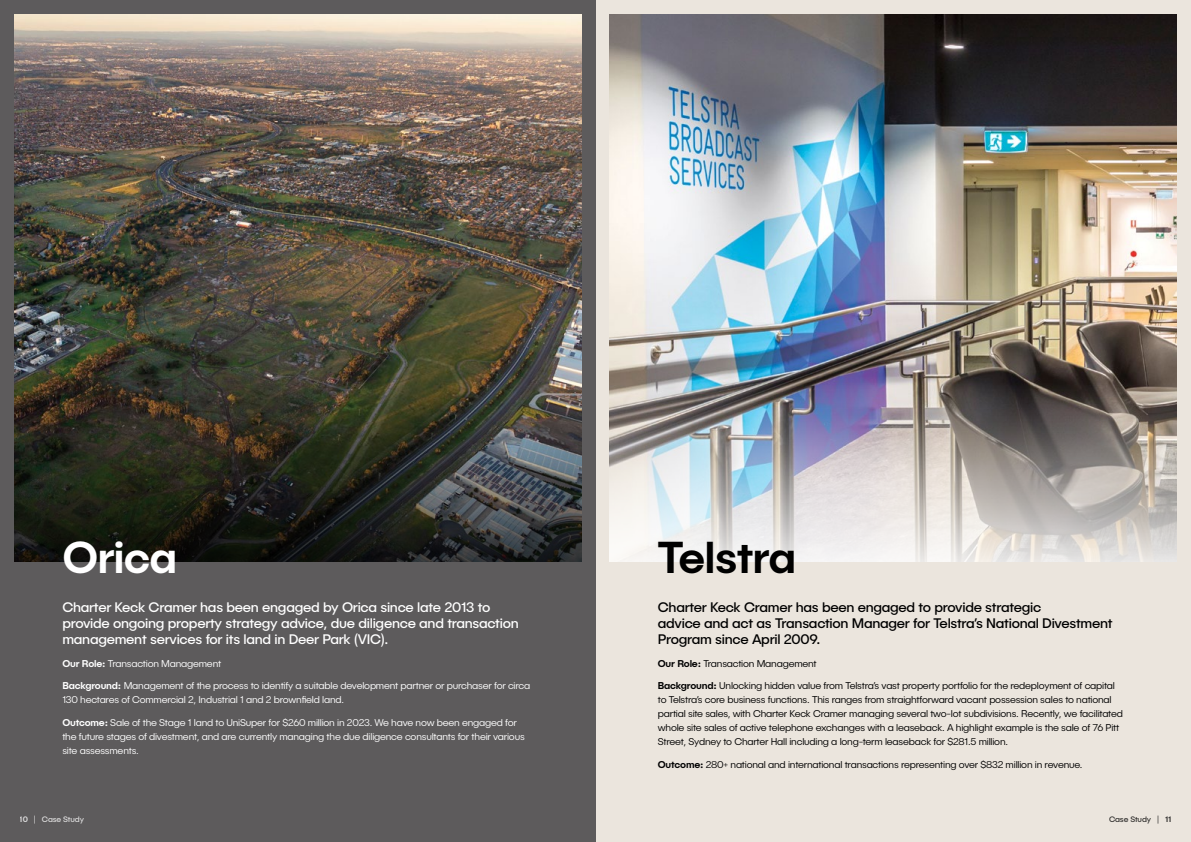
<style>
.page{position:relative;width:1191px;height:842px;background:#fff}
.page>*{position:absolute;margin:0;border:0;box-sizing:border-box;transform-origin:0 0}
.t1{font:500 45px "Publica Sans";letter-spacing:-.02em;color:#000}
.t2{font:500 45px "Publica Sans";letter-spacing:-.02em;color:#fff}
.t3{font:14px/16px "Publica Sans";letter-spacing:-.02em;color:#fff}
.t4{font:14px/16px "Publica Sans";letter-spacing:-.02em;color:#000}
.t5{font:300 10px/14px "Publica Sans";letter-spacing:-.02em;color:#000}
.t6{font:300 10px/14px "Publica Sans";letter-spacing:-.02em;color:#fff}
.t7{font:8px "Publica Sans";letter-spacing:-.02em;color:#000}
.t8{font:8px "Publica Sans";letter-spacing:-.02em;color:#fff}
.s1{font-weight:500}
</style>
<div class="page">
<div style="left:595px;top:0;width:596px;height:842px;background:#ebe5dd"></div>
<img style="left:609px;top:14px;width:567px;height:346px">
<div style="left:0;top:0;width:595px;height:842px;background:#5d5b5c"></div>
<img style="left:14px;top:14px;width:567px;height:360px">
<svg style="left:14px;top:374px;width:567px;height:187px;background:#2f2f26"></svg>
<img style="left:609px;top:360px;width:567px;height:201px">
<h1 class="t2" style="left:62px;top:529px;width:117px">Orica</h1>
<h2 class="t3" style="left:62px;top:599px;width:458px">Charter Keck Cramer has been engaged by Orica since late 2013 to provide ongoing property strategy advice, due diligence and transaction management services for its land in Deer Park (VIC).</h2>
<p class="t6" style="left:62px;top:656px;width:160px"><span class="s1">Our Role:</span> Transaction Management</p>
<p class="t6" style="left:62px;top:678px;width:469px"><span class="s1">Background:</span> Management of the process to identify a suitable development partner or purchaser for circa<br>130 hectares of Commercial 2, Industrial 1 and 2 brownfield land.</p>
<p class="t6" style="left:62px;top:715px;width:464px"><span class="s1">Outcome:</span> Sale of the Stage 1 land to UniSuper for $260 million in 2023. We have now been engaged for the future stages of divestment, and are currently managing the due diligence consultants for their various site assessments.</p>
<h1 class="t1" style="left:658px;top:529px;width:140px">Telstra</h1>
<h2 class="t4" style="left:658px;top:599px;width:456px">Charter Keck Cramer has been engaged to provide strategic<br>advice and act as Transaction Manager for Telstra’s National Divestment<br>Program since April 2009.</h2>
<p class="t5" style="left:658px;top:656px;width:160px"><span class="s1">Our Role:</span> Transaction Management</p>
<p class="t5" style="left:658px;top:678px;width:466px"><span class="s1">Background:</span> Unlocking hidden value from Telstra’s vast property portfolio for the redeployment of capital to Telstra’s core business functions. This ranges from straightforward vacant possession sales to national partial site sales, with Charter Keck Cramer managing several two-lot subdivisions. Recently, we facilitated whole site sales of active telephone exchanges with a leaseback. A highlight example is the sale of 76 Pitt Street, Sydney to Charter Hall including a long-term leaseback for $281.5 million.</p>
<p class="t5" style="left:658px;top:757px;width:426px"><span class="s1">Outcome:</span> 280+ national and international transactions representing over $832 million in revenue.</p>
<p class="t8" style="left:20px;top:814px;width:66px"><span class="s1">10</span> | Case Study</p>
<p class="t7" style="left:1074px;top:814px;width:78px">Charter Keck Cramer</p>
<p class="t7" style="left:1109px;top:814px;width:64px">Case Study | <span class="s1">11</span></p>
</div>
